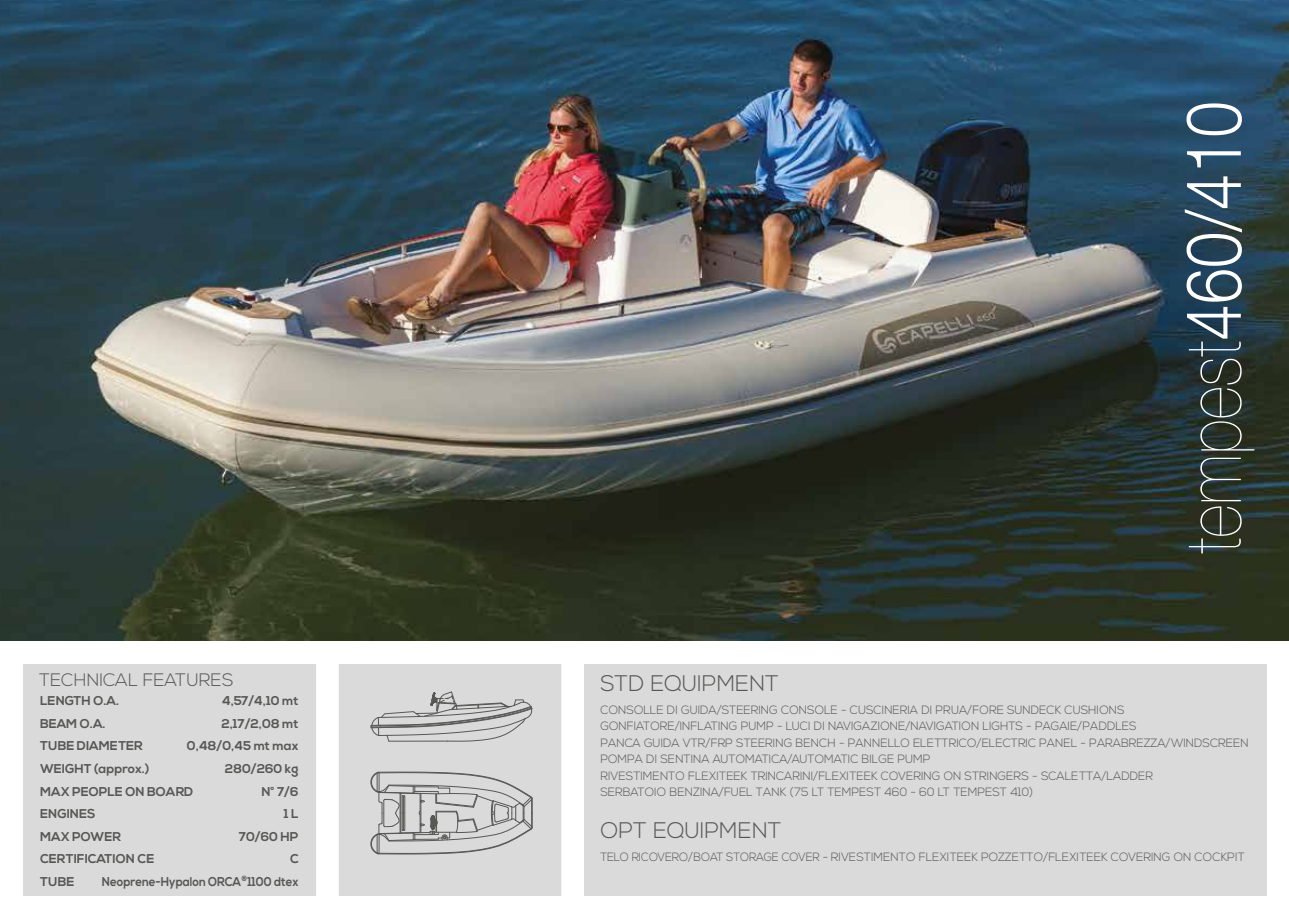
<style>
.page{position:relative;width:1289px;height:919px;background:#fff}
.page>*{position:absolute;margin:0;border:0;box-sizing:border-box;transform-origin:0 0}
.t1{font:300 22.5px "Nexa";color:#575756}
.t2{font:300 18px "Nexa";color:#575756}
.t3{font:700 12.75px/22.6px "Nexa";color:#575756}
.t4{font:700 12.75px "Nexa";color:#575756;scale:.9 1}
.t5{font:300 12px/16.5px "Nexa";color:#575756}
.t6{font:300 12px "Nexa";color:#575756;scale:.94 1}
</style>
<div class="page">
<img style="left:0;top:0;width:1288px;height:640px">
<div style="left:23px;top:663px;width:1242px;height:233px;background:#dadada"></div>
<div style="left:316px;top:647px;width:23px;height:263px;background:#fff"></div>
<div style="left:561px;top:647px;width:23px;height:263px;background:#fff"></div>
<svg style="left:370px;top:771px;width:163px;height:83px"></svg>
<svg style="left:370px;top:691px;width:162px;height:50px"></svg>
<svg style="left:1188px;top:457px;width:53px;height:96px;background:#3d463e"></svg>
<svg style="left:1186px;top:307px;width:68px;height:143px;background:#3b494a"></svg>
<svg style="left:1184px;top:176px;width:57px;height:125px"></svg>
<svg style="left:1186px;top:151px;width:54px;height:16px"></svg>
<svg style="left:1186px;top:103px;width:55px;height:32px"></svg>
<h2 class="t2" style="left:39px;top:669px;width:196px">TECHNICAL FEATURES</h2>
<p class="t3" style="left:40px;top:689px;width:80px">LENGTH O.A.<br>BEAM O.A.</p>
<p class="t3" style="left:221px;top:689px;width:79px">4,57/4,10 mt<br>2,17/2,08 mt</p>
<p class="t3" style="left:40px;top:734px;width:104px">TUBE DIAMETER</p>
<p class="t3" style="left:187px;top:734px;width:113px">0,48/0,45 mt max</p>
<p class="t3" style="left:40px;top:757px;width:111px">WEIGHT (approx.)</p>
<p class="t3" style="left:225px;top:757px;width:75px">280/260 kg</p>
<p class="t3" style="left:40px;top:780px;width:155px">MAX PEOPLE ON BOARD<br>ENGINES<br>MAX POWER</p>
<p class="t3" style="left:261px;top:780px;width:39px">N° 7/6</p>
<p class="t3" style="left:239px;top:802px;width:61px;text-align:right">1 L<br>70/60 HP</p>
<p class="t3" style="left:40px;top:848px;width:116px">CERTIFICATION CE</p>
<p class="t3" style="left:290px;top:848px;width:10px">C</p>
<p class="t3" style="left:40px;top:870px;width:36px">TUBE</p>
<p class="t4" style="left:102px;top:874px;width:220px">Neoprene-Hypalon ORCA<sup>®</sup>1100 dtex</p>
<h1 class="t1" style="left:600px;top:670px;width:180px">STD EQUIPMENT</h1>
<p class="t5" style="left:600px;top:701px;width:650px">CONSOLLE DI GUIDA/STEERING CONSOLE - CUSCINERIA DI PRUA/FORE SUNDECK CUSHIONS GONFIATORE/INFLATING PUMP - LUCI DI NAVIGAZIONE/NAVIGATION LIGHTS - PAGAIE/PADDLES<br>PANCA GUIDA VTR/FRP STEERING BENCH - PANNELLO ELETTRICO/ELECTRIC PANEL - PARABREZZA/WINDSCREEN POMPA DI SENTINA AUTOMATICA/AUTOMATIC BILGE PUMP<br>RIVESTIMENTO FLEXITEEK TRINCARINI/FLEXITEEK COVERING ON STRINGERS - SCALETTA/LADDER<br>SERBATOIO BENZINA/FUEL TANK (75 LT TEMPEST 460 - 60 LT TEMPEST 410)</p>
<h1 class="t1" style="left:600px;top:817px;width:183px">OPT EQUIPMENT</h1>
<p class="t6" style="left:600px;top:850px;width:687px">TELO RICOVERO/BOAT STORAGE COVER - RIVESTIMENTO FLEXITEEK POZZETTO/FLEXITEEK COVERING ON COCKPIT</p>
</div>
